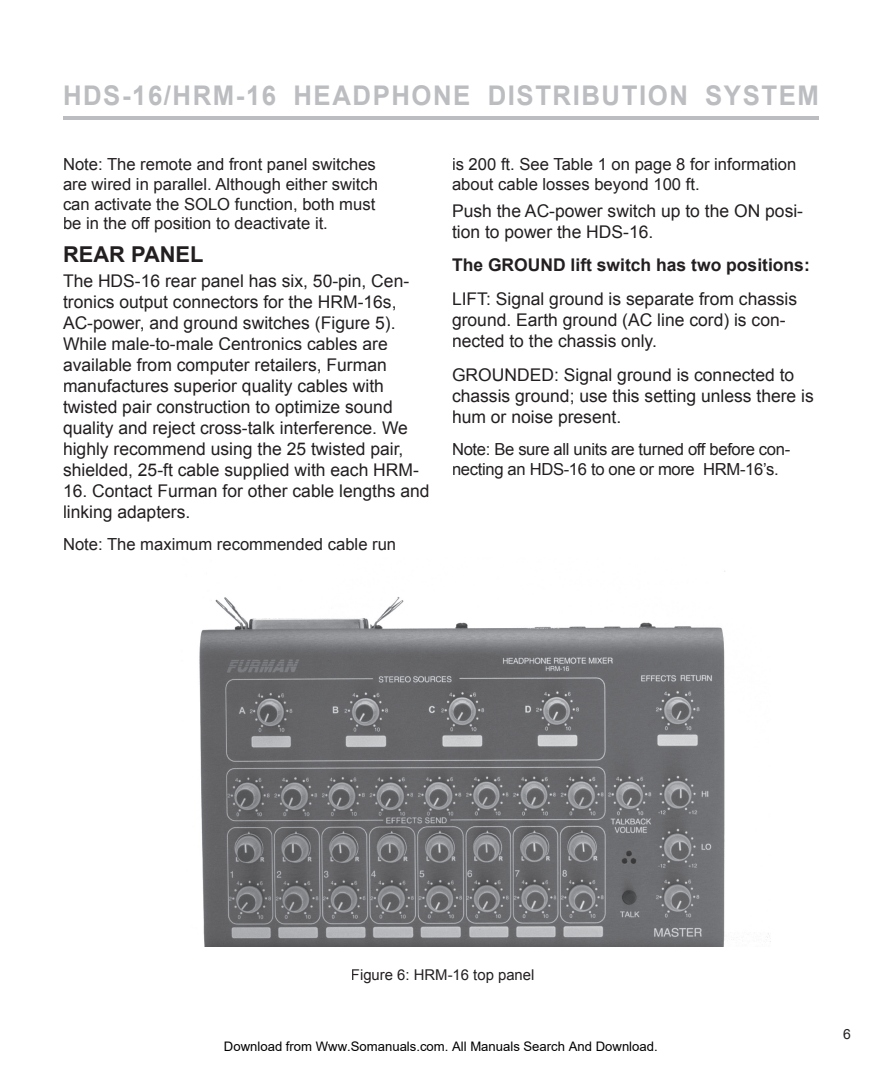
<style>
.page{position:relative;width:882px;height:1071px;background:#fff}
.page>*{position:absolute;margin:0;border:0;box-sizing:border-box;transform-origin:0 0}
.t1{font:700 27.12px "Arial";letter-spacing:.06em;color:#bcbdc0;scale:.95 1}
.t2{font:700 21.88px "Arial";color:#231f20}
.t3{font:17.5px/21px "Arial";color:#231f20}
.t4{font:700 17.5px "Arial";color:#231f20}
.t5{font:16.62px/19.9px "Arial";color:#231f20}
.t6{font:16.62px/19.9px "Arial";letter-spacing:-.02em;color:#231f20}
.t7{font:14.88px "Arial";color:#231f20}
.t8{font:14px "Arial";color:#231f20}
.t9{font:13.12px "Arial";color:#000}
</style>
<div class="page">
<hr style="left:63px;top:116px;width:756px;height:3px;background:#bcbdc0">
<img style="left:199px;top:571px;width:571px;height:376px">
<h1 class="t1" style="left:63px;top:78px;width:797px">HDS-16/HRM-16 HEADPHONE DISTRIBUTION SYSTEM</h1>
<p class="t5" style="left:63px;top:154px;width:317px">Note: The remote and front panel switches are wired in parallel. Although either switch can activate the SOLO function, both must be in the off position to deactivate it.</p>
<p class="t2" style="left:63px;top:240px;width:142px">REAR PANEL</p>
<p class="t3" style="left:63px;top:270px;width:357px">The HDS-16 rear panel has six, 50-pin, Cen&shy;tronics output connectors for the HRM-16s, AC-power, and ground switches (Figure 5).<br>While male-to-male Centronics cables are available from computer re tail ers, Furman manufactures superior quality cables with twisted pair con struction to optimize sound quality and reject cross-talk interference. We highly recommend using the 25 twisted pair, shielded, 25-ft cable supplied with each HRM-</p>
<p class="t3" style="left:63px;top:480px;width:368px">16. Contact Furman for other cable lengths and linking adapt ers.</p>
<p class="t5" style="left:63px;top:535px;width:335px">Note: The maximum recommended cable run</p>
<p class="t5" style="left:452px;top:154px;width:346px">is 200 ft. See Table 1 on page 8 for information about cable losses beyond 100 ft.</p>
<p class="t3" style="left:452px;top:200px;width:353px">Push the AC-power switch up to the ON posi&shy;tion to power the HDS-16.</p>
<p class="t4" style="left:452px;top:254px;width:359px">The GROUND lift switch has two positions:</p>
<p class="t3" style="left:452px;top:289px;width:347px">LIFT: Signal ground is separate from chassis ground. Earth ground (AC line cord) is con&shy;nected to the chassis only.</p>
<p class="t3" style="left:452px;top:364px;width:363px">GROUNDED: Signal ground is connected to chassis ground; use this setting unless there is hum or noise present.</p>
<p class="t6" style="left:452px;top:440px;width:340px">Note: Be sure all units are turned off before con&shy;necting an HDS-16 to one or more HRM-16’s.</p>
<p class="t7" style="left:351px;top:965px;width:185px">Figure 6: HRM-16 top panel</p>
<p class="t9" style="left:224px;top:1039px;width:435px">Download from Www.Somanuals.com. All Manuals Search And Download.</p>
<p class="t8" style="left:843px;top:1025px;width:9px">6</p>
</div>
